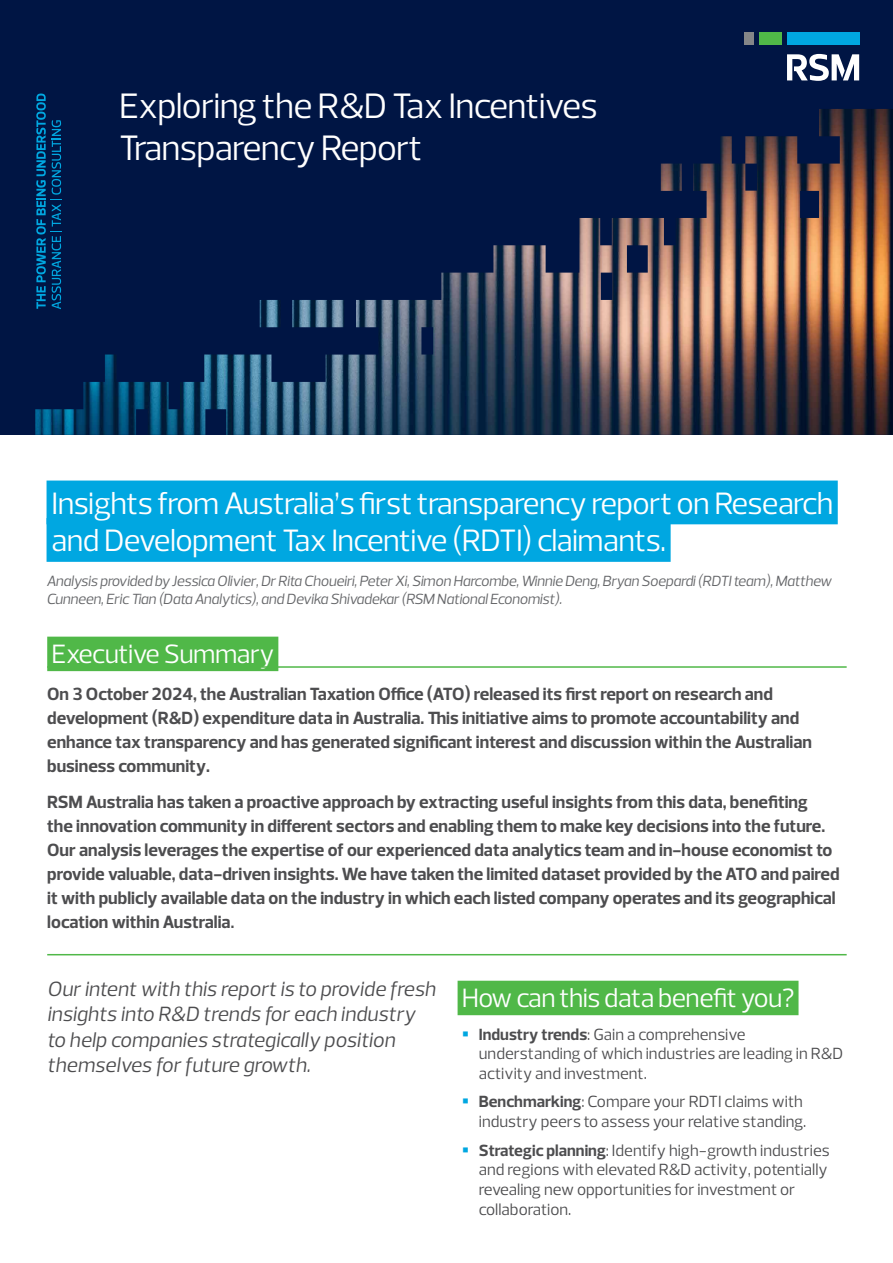
<style>
.page{position:relative;width:893px;height:1263px;background:#fff}
.page>*{position:absolute;margin:0;border:0;box-sizing:border-box;transform-origin:0 0}
.t1{font:36px/42px "Prelo";letter-spacing:-.02em;color:#fff}
.t2{font:31.5px/37.5px "Prelo";letter-spacing:-.02em;color:#fff}
.t3{font:27px "Prelo";letter-spacing:-.02em;color:#fff}
.t4{font:italic 21px/25.2px "Prelo";color:#4d4d4f}
.t5{font:700 18px/24px "Prelo";color:#4d4d4f}
.t6{font:16.5px/19.8px "Prelo";color:#4d4d4f}
.t7{font:italic 15px/18px "Prelo";letter-spacing:-.02em;color:#656669}
.s1{font-size:16.5px}
.s2{font-weight:700}
</style>
<div class="page">
<div style="left:0;top:0;width:893px;height:435px;background:#001544"></div>
<img style="left:35px;top:109px;width:858px;height:326px">
<div style="left:787px;top:33px;width:72px;height:12px;background:#00a7e1"></div>
<div style="left:745px;top:33px;width:9px;height:12px;background:#848688"></div>
<div style="left:759px;top:33px;width:23px;height:12px;background:#50b848"></div>
<svg style="left:787px;top:54px;width:72px;height:27px"></svg>
<svg style="left:36px;top:94px;width:26px;height:215px"></svg>
<div style="left:47px;top:637px;width:231px;height:34px;background:#50b848"></div>
<hr style="left:47px;top:666px;width:800px;height:2px;background:#50b848">
<hr style="left:47px;top:954px;width:800px;height:1px;background:#50b848">
<div style="left:458px;top:981px;width:340px;height:34px;background:#50b848"></div>
<div style="left:47px;top:480px;width:791px;height:44px;background:#00a7e1"></div>
<div style="left:47px;top:518px;width:624px;height:44px;background:#00a7e1"></div>
<h1 class="t1" style="left:119px;top:86px;width:480px">Exploring the R&amp;D Tax Incentives<br>Transparency Report</h1>
<h2 class="t2" style="left:52px;top:485px;width:783px">Insights from Australia’s first transparency report on Research and Development Tax Incentive (RDTI) claimants.</h2>
<p class="t7" style="left:47px;top:572px;width:787px">Analysis provided by Jessica Olivier, Dr Rita Choueiri, Peter Xi, Simon Harcombe, Winnie Deng, Bryan Soepardi (RDTI team), Matthew<br>Cunneen, Eric Tian (Data Analytics), and Devika Shivadekar (RSM National Economist).</p>
<h3 class="t3" style="left:52px;top:637px;width:225px">Executive Summary</h3>
<p class="t5" style="left:47px;top:682px;width:766px">On 3 October 2024, the Australian Taxation Office (ATO) released its first report on research and development (R&amp;D) expenditure data in Australia. This initiative aims to promote accountability and enhance tax transparency and has generated significant interest and discussion within the Australian business community.</p>
<p class="t5" style="left:47px;top:790px;width:794px">RSM Australia has taken a proactive approach by extracting useful insights from this data, benefiting<br>the innovation community in different sectors and enabling them to make key decisions into the future.<br>Our analysis leverages the expertise of our experienced data analytics team and in-house economist to provide valuable, data-driven insights. We have taken the limited dataset provided by the ATO and paired it with publicly available data on the industry in which each listed company operates and its geographical location within Australia<span class="s1">.</span></p>
<p class="t4" style="left:47px;top:977px;width:390px">Our intent with this report is to provide fresh insights into R&amp;D trends for each industry to help companies strategically position themselves for future growth.</p>
<h3 class="t3" style="left:462px;top:981px;width:334px">How can this data benefit you?</h3>
<p class="t6" style="left:479px;top:1024px;width:366px"><span class="s2">Industry trends</span>: Gain a comprehensive understanding of which industries are leading in R&amp;D activity and investment.</p>
<p class="t6" style="left:479px;top:1092px;width:329px"><span class="s2">Benchmarking</span>: Compare your RDTI claims with industry peers to assess your relative standing.</p>
<p class="t6" style="left:479px;top:1140px;width:352px"><span class="s2">Strategic planning</span>: Identify high-growth industries and regions with elevated R&amp;D activity, potentially revealing new opportunities for investment or collaboration.</p>
</div>
